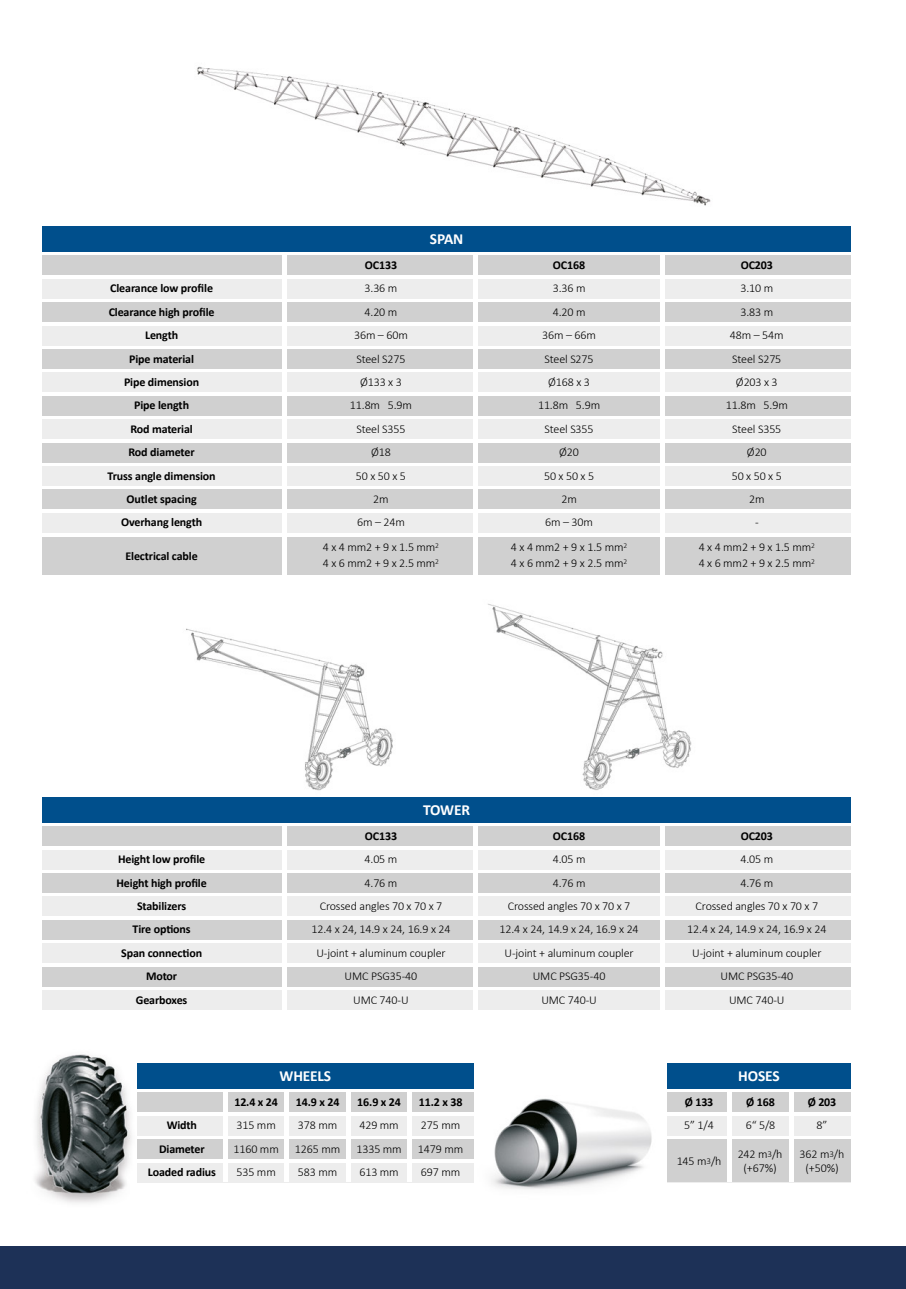
<style>
.page{position:relative;width:906px;height:1289px;background:#fff}
.page>*{position:absolute;margin:0;border:0;box-sizing:border-box;transform-origin:0 0}
.t1{font:700 15.3px "Calibri";letter-spacing:-.01em;color:#fff}
.t2{font:300 12px/23.4px "Calibri";letter-spacing:-.01em;color:#000;text-align:center}
.t3{font:700 12px/23.4px "Calibri";letter-spacing:-.01em;color:#000;text-align:center}
.s1{font-size:9px}
</style>
<div class="page">
<img style="left:35px;top:66px;width:816px;height:1137px">
<div style="left:43px;top:536px;width:807px;height:38px;background:#d0d0d0"></div>
<div style="left:43px;top:279px;width:807px;height:19px;background:#ededed"></div>
<div style="left:137px;top:1116px;width:337px;height:19px;background:#ededed"></div>
<div style="left:667px;top:1116px;width:183px;height:19px;background:#ededed"></div>
<div style="left:43px;top:850px;width:807px;height:19px;background:#ededed"></div>
<div style="left:43px;top:373px;width:807px;height:19px;background:#ededed"></div>
<div style="left:137px;top:1162px;width:337px;height:20px;background:#ededed"></div>
<div style="left:43px;top:896px;width:807px;height:20px;background:#ededed"></div>
<div style="left:43px;top:466px;width:807px;height:19px;background:#ededed"></div>
<div style="left:43px;top:990px;width:807px;height:19px;background:#ededed"></div>
<div style="left:43px;top:326px;width:807px;height:19px;background:#ededed"></div>
<div style="left:43px;top:419px;width:807px;height:20px;background:#ededed"></div>
<div style="left:43px;top:943px;width:807px;height:19px;background:#ededed"></div>
<div style="left:43px;top:513px;width:807px;height:19px;background:#ededed"></div>
<div style="left:43px;top:227px;width:807px;height:25px;background:#004f8c"></div>
<div style="left:137px;top:1063px;width:337px;height:25px;background:#004f8c"></div>
<div style="left:667px;top:1063px;width:183px;height:25px;background:#004f8c"></div>
<div style="left:43px;top:797px;width:807px;height:25px;background:#004f8c"></div>
<div style="left:43px;top:303px;width:807px;height:19px;background:#d0d0d0"></div>
<div style="left:137px;top:1139px;width:337px;height:19px;background:#d0d0d0"></div>
<div style="left:667px;top:1139px;width:183px;height:43px;background:#d0d0d0"></div>
<div style="left:43px;top:873px;width:807px;height:19px;background:#d0d0d0"></div>
<div style="left:43px;top:396px;width:807px;height:19px;background:#d0d0d0"></div>
<div style="left:43px;top:920px;width:807px;height:19px;background:#d0d0d0"></div>
<div style="left:43px;top:490px;width:807px;height:19px;background:#d0d0d0"></div>
<div style="left:43px;top:349px;width:807px;height:19px;background:#d0d0d0"></div>
<div style="left:43px;top:443px;width:807px;height:19px;background:#d0d0d0"></div>
<div style="left:43px;top:967px;width:807px;height:19px;background:#d0d0d0"></div>
<div style="left:43px;top:256px;width:807px;height:19px;background:#d0d0d0"></div>
<div style="left:137px;top:1092px;width:337px;height:19px;background:#d0d0d0"></div>
<div style="left:667px;top:1092px;width:183px;height:19px;background:#d0d0d0"></div>
<div style="left:43px;top:826px;width:807px;height:19px;background:#d0d0d0"></div>
<hr style="left:283px;top:254px;width:4px;height:328px;background:#fff">
<hr style="left:223px;top:1091px;width:4px;height:91px;background:#fff">
<hr style="left:283px;top:825px;width:4px;height:198px;background:#fff">
<hr style="left:473px;top:254px;width:4px;height:328px;background:#fff">
<hr style="left:285px;top:1091px;width:4px;height:91px;background:#fff">
<div style="left:727px;top:1091px;width:5px;height:91px;background:#fff"></div>
<hr style="left:408px;top:1091px;width:4px;height:91px;background:#fff">
<hr style="left:473px;top:825px;width:4px;height:198px;background:#fff">
<hr style="left:661px;top:254px;width:4px;height:328px;background:#fff">
<hr style="left:346px;top:1091px;width:4px;height:91px;background:#fff">
<hr style="left:789px;top:1091px;width:4px;height:91px;background:#fff">
<hr style="left:661px;top:825px;width:4px;height:198px;background:#fff">
<div style="left:0;top:1246px;width:906px;height:42px;background:#1d3157"></div>
<p class="t3" style="left:108px;top:276px;width:109px">Clearance low profile<br>Clearance high profile<br>Length<br>Pipe material<br>Pipe dimension<br>Pipe length<br>Rod material<br>Rod diameter<br>Truss angle dimension<br>Outlet spacing<br>Overhang length</p>
<p class="t3" style="left:125px;top:543px;width:74px">Electrical cable</p>
<p class="t1" style="left:430px;top:228px;width:35px">SPAN</p>
<p class="t3" style="left:365px;top:253px;width:34px">OC133</p>
<p class="t2" style="left:323px;top:276px;width:118px">3.36 m<br>4.20 m<br>36m – 60m<br>Steel S275<br>Ø133 x 3<br>11.8m 5.9m<br>Steel S355<br>Ø18<br>50 x 50 x 5<br>2m<br>6m – 24m<br>4 x 4 mm2 + 9 x 1.5 mm<sup>2</sup></p>
<p class="t2" style="left:323px;top:551px;width:118px">4 x 6 mm2 + 9 x 2.5 mm<sup>2</sup></p>
<p class="t3" style="left:553px;top:253px;width:34px">OC168</p>
<p class="t2" style="left:538px;top:276px;width:64px">3.36 m<br>4.20 m<br>36m – 66m<br>Steel S275<br>Ø168 x 3<br>11.8m 5.9m<br>Steel S355<br>Ø20<br>50 x 50 x 5<br>2m<br>6m – 30m</p>
<p class="t3" style="left:740px;top:253px;width:34px">OC203</p>
<p class="t2" style="left:726px;top:276px;width:64px">3.10 m<br>3.83 m<br>48m – 54m<br>Steel S275<br>Ø203 x 3<br>11.8m 5.9m<br>Steel S355<br>Ø20<br>50 x 50 x 5<br>2m<br>-</p>
<p class="t2" style="left:511px;top:538px;width:118px;line-height:16.5px;text-align:left">4 x 4 mm2 + 9 x 1.5 mm<sup>2<br></sup>4 x 6 mm2 + 9 x 2.5 mm<sup>2</sup></p>
<p class="t2" style="left:698px;top:538px;width:118px;line-height:16.5px;text-align:left">4 x 4 mm2 + 9 x 1.5 mm<sup>2<br></sup>4 x 6 mm2 + 9 x 2.5 mm<sup>2</sup></p>
<p class="t3" style="left:116px;top:847px;width:92px">Height low profile<br>Height high profile<br>Stabilizers<br>Tire options<br>Span connection<br>Motor<br>Gearboxes</p>
<p class="t1" style="left:423px;top:798px;width:48px">TOWER</p>
<p class="t3" style="left:365px;top:823px;width:34px">OC133</p>
<p class="t2" style="left:311px;top:847px;width:141px">4.05 m<br>4.76 m<br>Crossed angles 70 x 70 x 7<br>12.4 x 24, 14.9 x 24, 16.9 x 24<br>U-joint + aluminum coupler<br>UMC PSG35-40<br>UMC 740-U</p>
<p class="t3" style="left:553px;top:823px;width:34px">OC168</p>
<p class="t2" style="left:499px;top:847px;width:141px">4.05 m<br>4.76 m<br>Crossed angles 70 x 70 x 7<br>12.4 x 24, 14.9 x 24, 16.9 x 24<br>U-joint + aluminum coupler<br>UMC PSG35-40<br>UMC 740-U</p>
<p class="t3" style="left:740px;top:823px;width:34px">OC203</p>
<p class="t2" style="left:687px;top:847px;width:141px">4.05 m<br>4.76 m<br>Crossed angles 70 x 70 x 7<br>12.4 x 24, 14.9 x 24, 16.9 x 24<br>U-joint + aluminum coupler<br>UMC PSG35-40<br>UMC 740-U</p>
<p class="t3" style="left:148px;top:1113px;width:70px">Width<br>Diameter<br>Loaded radius</p>
<p class="t1" style="left:279px;top:1064px;width:53px">WHEELS</p>
<p class="t1" style="left:738px;top:1064px;width:43px">HOSES</p>
<p class="t3" style="left:234px;top:1089px;width:45px">12.4 x 24</p>
<p class="t2" style="left:233px;top:1113px;width:47px;text-align:left">315 mm<br>1160 mm<br>535 mm</p>
<p class="t3" style="left:296px;top:1089px;width:45px">14.9 x 24</p>
<p class="t2" style="left:295px;top:1113px;width:47px;text-align:left">378 mm<br>1265 mm<br>583 mm</p>
<p class="t3" style="left:357px;top:1089px;width:45px">16.9 x 24</p>
<p class="t2" style="left:356px;top:1113px;width:47px;text-align:left">429 mm<br>1335 mm<br>613 mm</p>
<p class="t3" style="left:419px;top:1089px;width:45px">11.2 x 38</p>
<p class="t2" style="left:418px;top:1113px;width:47px;text-align:left">275 mm<br>1479 mm<br>697 mm</p>
<p class="t3" style="left:684px;top:1089px;width:30px">Ø 133</p>
<p class="t2" style="left:684px;top:1113px;width:31px">5” 1/4</p>
<p class="t2" style="left:676px;top:1149px;width:46px">145 m<span class="s1">3</span>/h</p>
<p class="t3" style="left:746px;top:1089px;width:30px">Ø 168</p>
<p class="t2" style="left:745px;top:1113px;width:31px">6“ 5/8</p>
<p class="t2" style="left:737px;top:1147px;width:46px;line-height:13.5px">242 m<span class="s1">3</span>/h (+67%)</p>
<p class="t3" style="left:807px;top:1089px;width:30px">Ø 203</p>
<p class="t2" style="left:816px;top:1113px;width:12px">8”</p>
<p class="t2" style="left:799px;top:1147px;width:46px;line-height:13.5px">362 m<span class="s1">3</span>/h (+50%)</p>
</div>
